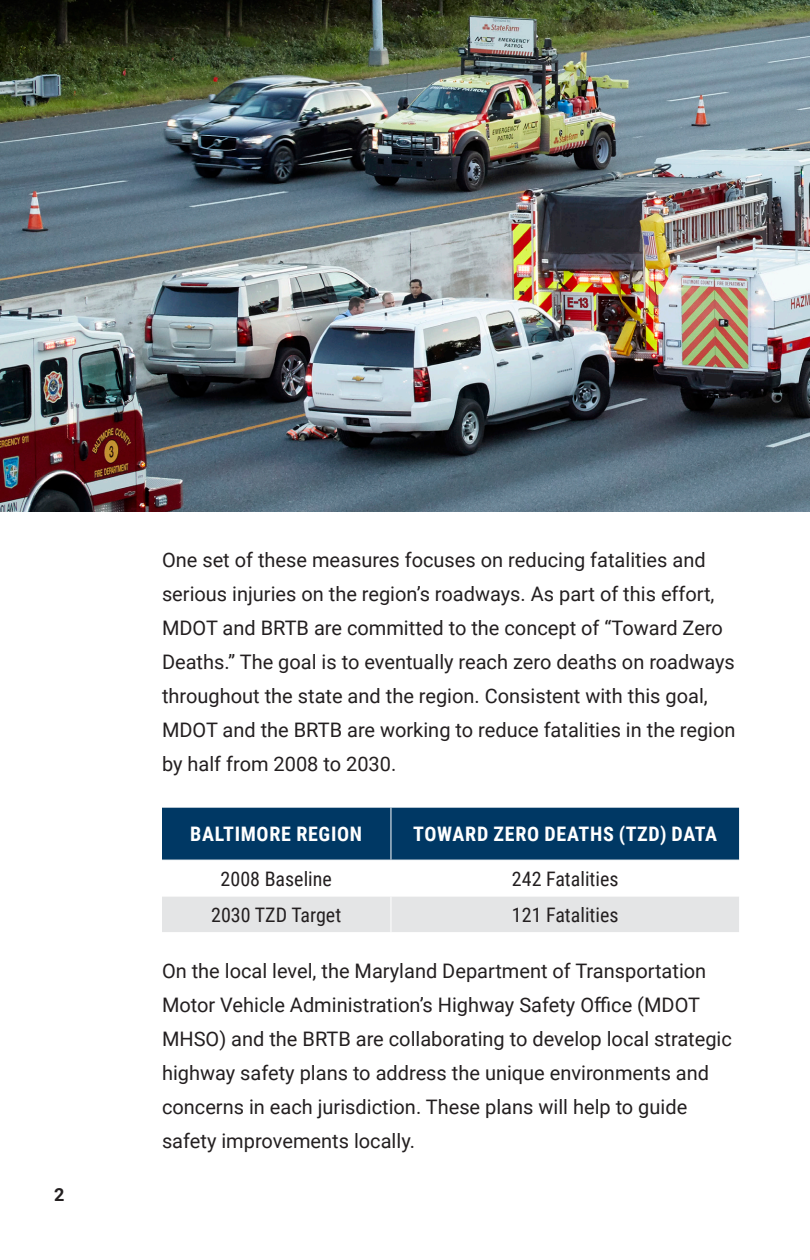
<style>
.page{position:relative;width:810px;height:1260px;background:#fff}
.page>*{position:absolute;margin:0;border:0;box-sizing:border-box;transform-origin:0 0}
.t1{font:20px/34px "Roboto";color:#231f20}
.t2{font:20px "Roboto Condensed";color:#231f20}
.t3{font:700 20px "Roboto Condensed";letter-spacing:.035em;color:#fff}
.t4{font:700 18px "Roboto";color:#231f20}
</style>
<div class="page">
<div style="left:162px;top:808px;width:577px;height:52px;background:#003864"></div>
<div style="left:162px;top:897px;width:577px;height:35px;background:#e4e5e6"></div>
<hr style="left:390px;top:808px;width:1px;height:52px;background:#fff">
<hr style="left:390px;top:897px;width:1px;height:35px;background:#fff">
<img style="left:0;top:0;width:810px;height:512px">
<p class="t4" style="left:54px;top:1182px;width:12px">2</p>
<p class="t1" style="left:162px;top:542px;width:575px">One set of these measures focuses on reducing fatalities and serious injuries on the region’s roadways. As part of this effort, MDOT and BRTB are committed to the concept of “Toward Zero Deaths.” The goal is to eventually reach zero deaths on roadways throughout the state and the region. Consistent with this goal, MDOT and the BRTB are working to reduce fatalities in the region by half from 2008 to 2030.</p>
<p class="t3" style="left:190px;top:820px;width:173px">BALTIMORE REGION</p>
<p class="t3" style="left:413px;top:820px;width:305px">TOWARD ZERO DEATHS (TZD) DATA</p>
<p class="t2" style="left:221px;top:864px;width:113px">2008 Baseline</p>
<p class="t2" style="left:512px;top:864px;width:108px">242 Fatalities</p>
<p class="t2" style="left:211px;top:901px;width:132px">2030 TZD Target</p>
<p class="t2" style="left:512px;top:901px;width:108px">121 Fatalities</p>
<p class="t1" style="left:162px;top:953px;width:571px">On the local level, the Maryland Department of Transportation Motor Vehicle Administration’s Highway Safety Office (MDOT MHSO) and the BRTB are collaborating to develop local strategic highway safety plans to address the unique environments and concerns in each jurisdiction. These plans will help to guide safety improvements locally.</p>
</div>
